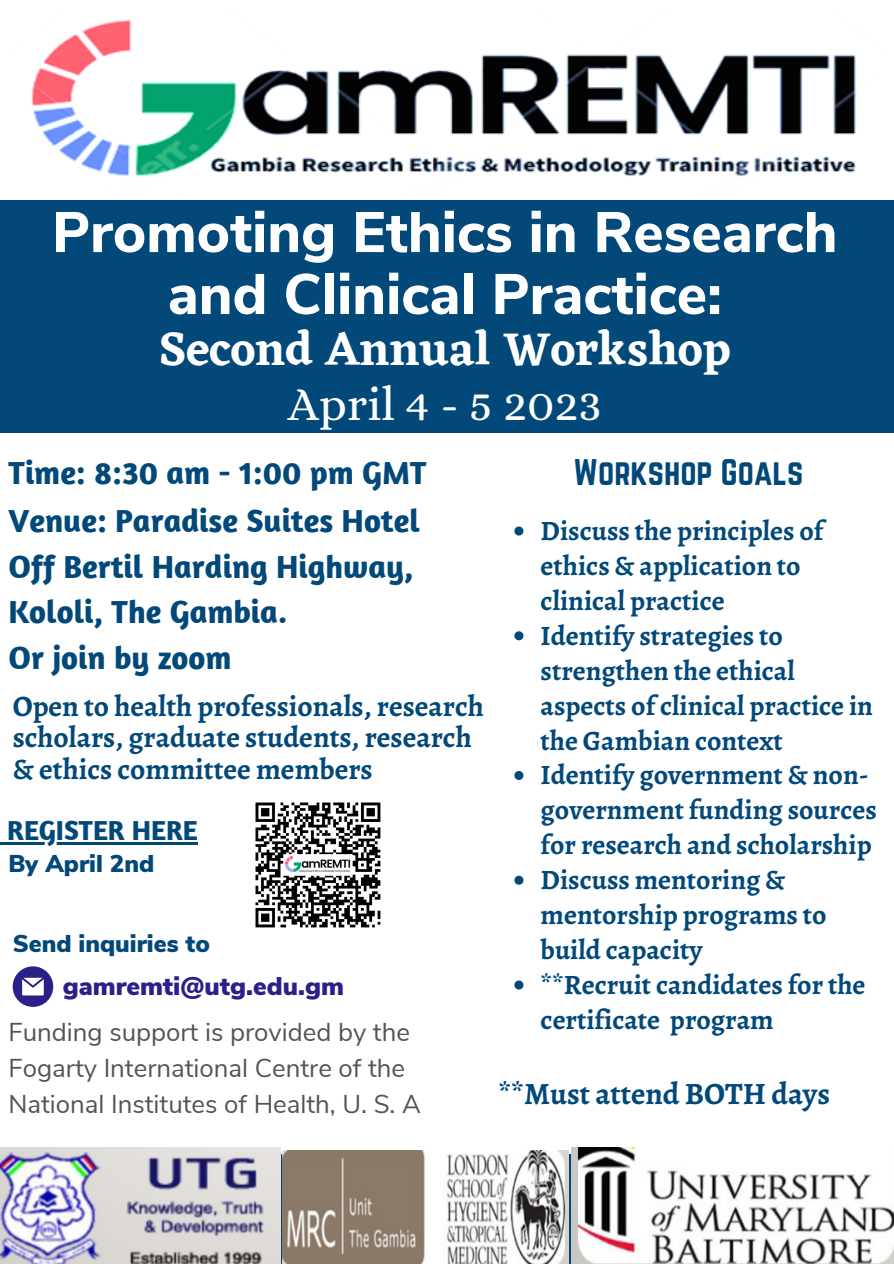
<style>
.page{position:relative;width:894px;height:1264px;background:#fff}
.page>*{position:absolute;margin:0;border:0;box-sizing:border-box;transform-origin:0 0}
.t1{font:800 56.85px/61.9px "Nunito Sans";color:#fff;text-align:center}
.t2{font:600 47.85px "Eczar";color:#fff}
.t3{font:47.85px "Alice";color:#fff}
.t4{font:700 32.7px/46.2px "Amaranth";color:#024879}
.t5{font:32.4px "Norwester";color:#024879}
.t6{font:700 31.05px "Alegreya";color:#024879}
.t7{font:700 29.7px/31.5px "Alegreya";color:#024879}
.t8{font:700 28.2px "Amaranth";color:#024879}
.t9{font:700 28.05px/35px "Alegreya";color:#024879}
.t10{font:25.8px/36px "Nunito Sans";color:#545454}
.t11{font:900 25.5px "Nunito Sans";color:#2a2089}
.t12{font:900 24.3px "Nunito Sans";color:#024879}
</style>
<div class="page">
<div style="left:0;top:161px;width:893px;height:271px;background:#024879"></div>
<svg style="left:13px;top:966px;width:40px;height:40px"></svg>
<img style="left:0;top:19px;width:893px;height:181px">
<img style="left:1px;top:1147px;width:279px;height:116px">
<img style="left:283px;top:1150px;width:285px;height:113px">
<img style="left:571px;top:1147px;width:322px;height:116px">
<img style="left:255px;top:802px;width:126px;height:126px">
<svg style="left:514px;top:526px;width:9px;height:9px"></svg>
<svg style="left:514px;top:631px;width:9px;height:9px"></svg>
<svg style="left:514px;top:771px;width:9px;height:9px"></svg>
<svg style="left:514px;top:875px;width:9px;height:9px"></svg>
<svg style="left:514px;top:980px;width:9px;height:9px"></svg>
<svg style="left:0;top:842px;width:7px;height:2px"></svg>
<hr style="left:7px;top:842px;width:190px;height:2px;background:#024879">
<h1 class="t1" style="left:52px;top:202px;width:786px">Promoting Ethics in Research and Clinical Practice:</h1>
<h2 class="t2" style="left:159px;top:320px;width:573px">Second Annual Workshop</h2>
<h2 class="t3" style="left:288px;top:376px;width:315px">April 4 - 5 2023</h2>
<p class="t4" style="left:8px;top:448px;width:420px">Time: 8:30 am - 1:00 pm GMT<br>Venue: Paradise Suites Hotel<br>Off Bertil Harding Highway,<br>Kololi, The Gambia.<br>Or join by zoom</p>
<p class="t7" style="left:13px;top:690px;width:472px">Open to health professionals, research scholars, graduate students, research &amp; ethics committee members</p>
<p class="t8" style="left:7px;top:812px;width:192px">REGISTER HERE</p>
<p class="t12" style="left:8px;top:847px;width:147px">By April 2nd</p>
<p class="t12" style="left:13px;top:927px;width:199px">Send inquiries to</p>
<p class="t11" style="left:63px;top:969px;width:283px">gamremti@utg.edu.gm</p>
<p class="t10" style="left:8px;top:1014px;width:414px">Funding support is provided by the<br>Fogarty International Centre of the<br>National Institutes of Health, U. S. A</p>
<p class="t5" style="left:573px;top:452px;width:231px">Workshop Goals</p>
<p class="t9" style="left:540px;top:513px;width:337px">Discuss the principles of ethics &amp; application to clinical practice<br>Identify strategies to strengthen the ethical aspects of clinical practice in the Gambian context<br>Identify government &amp; non&shy;government funding sources for research and scholarship<br>Discuss mentoring &amp; mentorship programs to build capacity<br>**Recruit candidates for the certificate program</p>
<p class="t6" style="left:498px;top:1072px;width:333px">**Must attend BOTH days</p>
</div>
